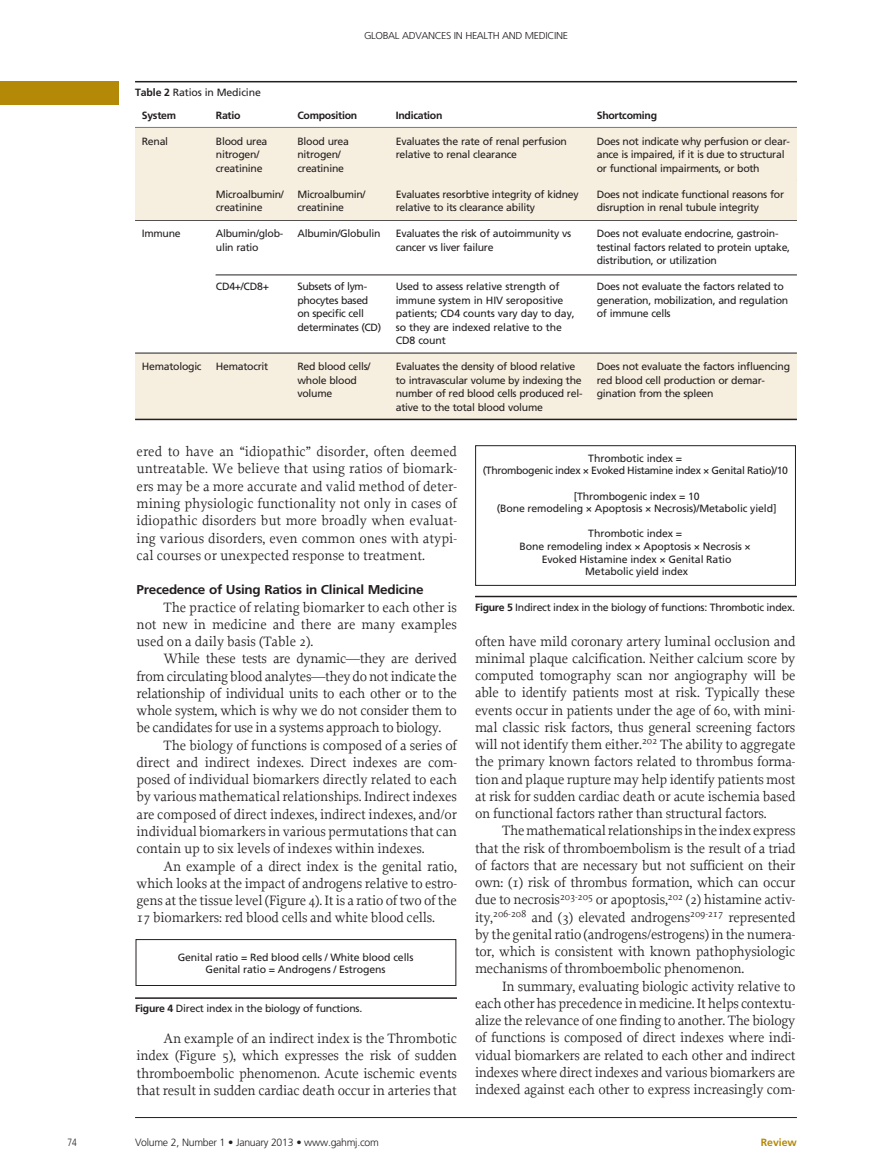
<style>
.page{position:relative;width:878px;height:1175px;background:#fff}
.page>*{position:absolute;margin:0;border:0;box-sizing:border-box;transform-origin:0 0}
.t1{font:14.25px/17.2px "Proforma";letter-spacing:-.015em;color:#231f20;text-align:justify}
.t2{font:700 12.9px "Frutiger AACN";letter-spacing:-.02em;color:#231f20;scale:1.05 1}
.t3{font:10.5px/13.5px "Frutiger AACN";letter-spacing:-.025em;color:#231f20}
.t4{font:700 10.5px "Frutiger AACN";letter-spacing:-.025em;color:#231f20}
.t5{font:300 10.5px "Frutiger AACN";letter-spacing:-.025em;color:#231f20}
.t6{font:700 10.5px "Frutiger AACN";color:#b48907}
.t7{font:300 10.5px "Frutiger AACN";letter-spacing:-.025em;color:#231f20;scale:.8 1}
.t8{font:300 10.05px "Frutiger AACN";letter-spacing:-.035em;color:#231f20;scale:1.05 1}
.s1{font-weight:700}
</style>
<div class="page">
<hr style="left:135px;top:1117px;width:661px;height:1px;background:#231f20">
<div style="left:136px;top:939px;width:320px;height:46px;border:1px solid #231f20"></div>
<hr style="left:135px;top:997px;width:322px;height:1px;background:#231f20">
<hr style="left:475px;top:596px;width:321px;height:1px;background:#231f20">
<div style="left:475px;top:445px;width:320px;height:140px;border:1px solid #231f20"></div>
<hr style="left:135px;top:127px;width:661px;height:1px;background:#231f20">
<svg style="left:135px;top:128px;width:661px;height:290px;fill:#f6eede"></svg>
<hr style="left:135px;top:81px;width:661px;height:1px;background:#231f20">
<hr style="left:135px;top:353px;width:661px;height:1px;background:#231f20">
<hr style="left:135px;top:418px;width:661px;height:2px;background:#231f20">
<div style="left:0;top:81px;width:118px;height:23px;background:#b48907"></div>
<p class="t8" style="left:364px;top:30px;width:196px">GLOBAL ADVANCES IN HEALTH AND MEDICINE</p>
<p class="t3" style="left:135px;top:85px;width:127px"><span class="s1">Table 2</span> Ratios in Medicine</p>
<p class="t4" style="left:142px;top:109px;width:36px">System</p>
<p class="t4" style="left:216px;top:109px;width:26px">Ratio</p>
<p class="t4" style="left:297px;top:109px;width:61px">Composition</p>
<p class="t4" style="left:396px;top:109px;width:48px">Indication</p>
<p class="t4" style="left:596px;top:109px;width:62px">Shortcoming</p>
<p class="t3" style="left:142px;top:134px;width:28px">Renal</p>
<p class="t3" style="left:216px;top:134px;width:53px">Blood urea nitrogen/ creatinine</p>
<p class="t3" style="left:297px;top:134px;width:53px">Blood urea nitrogen/ creatinine</p>
<p class="t3" style="left:396px;top:134px;width:173px">Evaluates the rate of renal perfusion relative to renal clearance</p>
<p class="t3" style="left:596px;top:134px;width:195px">Does not indicate why perfusion or clear&shy;ance is impaired, if it is due to structural or functional impairments, or both</p>
<p class="t3" style="left:216px;top:187px;width:70px">Microalbumin/ creatinine</p>
<p class="t3" style="left:297px;top:187px;width:70px">Microalbumin/ creatinine</p>
<p class="t3" style="left:396px;top:187px;width:184px">Evaluates resorbtive integrity of kidney relative to its clearance ability</p>
<p class="t3" style="left:596px;top:187px;width:189px">Does not indicate functional reasons for disruption in renal tubule integrity</p>
<p class="t3" style="left:142px;top:227px;width:40px">Immune</p>
<p class="t3" style="left:216px;top:227px;width:69px">Albumin/glob&shy;ulin ratio</p>
<p class="t3" style="left:297px;top:227px;width:84px">Albumin/Globulin</p>
<p class="t3" style="left:396px;top:227px;width:177px">Evaluates the risk of autoimmunity vs cancer vs liver failure</p>
<p class="t3" style="left:596px;top:227px;width:195px">Does not evaluate endocrine, gastroin&shy;testinal factors related to protein uptake, distribution, or utilization</p>
<p class="t3" style="left:216px;top:280px;width:55px">CD4+/CD8+</p>
<p class="t3" style="left:297px;top:280px;width:85px">Subsets of lym&shy;phocytes based on specific cell determinates (CD)</p>
<p class="t3" style="left:396px;top:280px;width:180px">Used to assess relative strength of immune system in HIV seropositive patients; CD4 counts vary day to day, so they are indexed relative to the<br>CD8 count</p>
<p class="t3" style="left:596px;top:280px;width:193px">Does not evaluate the factors related to generation, mobilization, and regulation of immune cells</p>
<p class="t3" style="left:142px;top:360px;width:61px">Hematologic</p>
<p class="t3" style="left:216px;top:360px;width:54px">Hematocrit</p>
<p class="t3" style="left:297px;top:360px;width:75px">Red blood cells/ whole blood volume</p>
<p class="t3" style="left:396px;top:360px;width:188px">Evaluates the density of blood relative to intravascular volume by indexing the number of red blood cells produced rel&shy;ative to the total blood volume</p>
<p class="t3" style="left:596px;top:360px;width:195px">Does not evaluate the factors influencing red blood cell production or demar&shy;gination from the spleen</p>
<p class="t1" style="left:136px;top:443px;width:322px">ered to have an “idiopathic” disorder, often deemed untreatable. We believe that using ratios of biomark&shy;ers may be a more accurate and valid method of deter&shy;mining physiologic functionality not only in cases of idiopathic disorders but more broadly when evaluat&shy;ing various disorders, even common ones with atypi&shy;cal courses or unexpected response to treatment.</p>
<p class="t2" style="left:136px;top:582px;width:275px">Precedence of Using Ratios in Clinical Medicine</p>
<p class="t1" style="left:136px;top:598px;width:322px;text-indent:27px">The practice of relating biomarker to each other is not new in medicine and there are many examples used on a daily basis (Table 2).</p>
<p class="t1" style="left:136px;top:650px;width:322px;text-indent:27px">While these tests are dynamic—they are derived from circulating blood analytes—they do not indicate the relationship of individual units to each other or to the whole system, which is why we do not consider them to be candidates for use in a systems approach to biology.</p>
<p class="t1" style="left:136px;top:736px;width:322px;text-indent:27px">The biology of functions is composed of a series of direct and indirect indexes. Direct indexes are com&shy;posed of individual biomarkers directly related to each by various mathematical relationships. Indirect indexes are composed of direct indexes, indirect indexes, and/or individual biomarkers in various permutations that can contain up to six levels of indexes within indexes.</p>
<p class="t1" style="left:136px;top:857px;width:322px;text-indent:27px">An example of a direct index is the genital ratio, which looks at the impact of androgens relative to estro&shy;gens at the tissue level (Figure 4). It is a ratio of two of the 17 biomarkers: red blood cells and white blood cells.</p>
<p class="t3" style="left:178px;top:950px;width:237px;line-height:12.6px;text-align:center">Genital ratio = Red blood cells / White blood cells<br>Genital ratio = Androgens / Estrogens</p>
<p class="t3" style="left:135px;top:1001px;width:229px"><span class="s1">Figure 4</span> Direct index in the biology of functions.</p>
<p class="t1" style="left:136px;top:1029px;width:322px;text-indent:27px">An example of an indirect index is the Thrombotic index (Figure 5), which expresses the risk of sudden thromboembolic phenomenon. Acute ischemic events that result in sudden cardiac death occur in arteries that</p>
<p class="t7" style="left:68px;top:1136px;width:13px">74</p>
<p class="t5" style="left:135px;top:1136px;width:245px">Volume 2, Number 1 • January 2013 • www.gahmj.com</p>
<p class="t3" style="left:482px;top:452px;width:307px;line-height:12.6px;text-align:center">Thrombotic index =<br>(Thrombogenic index × Evoked Histamine index × Genital Ratio)/10</p>
<p class="t3" style="left:496px;top:489px;width:281px;line-height:12.6px;text-align:center">[Thrombogenic index = 10<br>(Bone remodeling × Apoptosis × Necrosis)/Metabolic yield]</p>
<p class="t3" style="left:519px;top:527px;width:233px;line-height:12.6px;text-align:center">Thrombotic index =<br>Bone remodeling index × Apoptosis × Necrosis ×<br>Evoked Histamine index × Genital Ratio<br>Metabolic yield index</p>
<p class="t3" style="left:475px;top:600px;width:321px"><span class="s1">Figure 5</span> Indirect index in the biology of functions: Thrombotic index.</p>
<p class="t1" style="left:475px;top:632px;width:322px">often have mild coronary artery luminal occlusion and minimal plaque calcification. Neither calcium score by computed tomography scan nor angiography will be able to identify patients most at risk. Typically these events occur in patients under the age of 60, with mini&shy;mal classic risk factors, thus general screening factors will not identify them either.<sup>202</sup> The ability to aggregate the primary known factors related to thrombus forma&shy;tion and plaque rupture may help identify patients most at risk for sudden cardiac death or acute ischemia based on functional factors rather than structural factors.</p>
<p class="t1" style="left:475px;top:822px;width:322px;text-indent:27px">The mathematical relationships in the index express that the risk of thromboembolism is the result of a triad of factors that are necessary but not sufficient on their own: (1) risk of thrombus formation, which can occur due to necrosis<sup>203-205</sup> or apoptosis,<sup>202</sup> (2) histamine activ&shy;ity,<sup>206-208</sup> and (3) elevated androgens<sup>209-217</sup> represented by the genital ratio (androgens/estrogens) in the numera&shy;tor, which is consistent with known pathophysiologic mechanisms of thromboembolic phenomenon.</p>
<p class="t1" style="left:475px;top:977px;width:322px;text-indent:27px">In summary, evaluating biologic activity relative to each other has precedence in medicine. It helps contextu&shy;alize the relevance of one finding to another. The biology of functions is composed of direct indexes where indi&shy;vidual biomarkers are related to each other and indirect indexes where direct indexes and various biomarkers are indexed against each other to express increasingly com-</p>
<p class="t6" style="left:760px;top:1136px;width:38px">Review</p>
</div>
